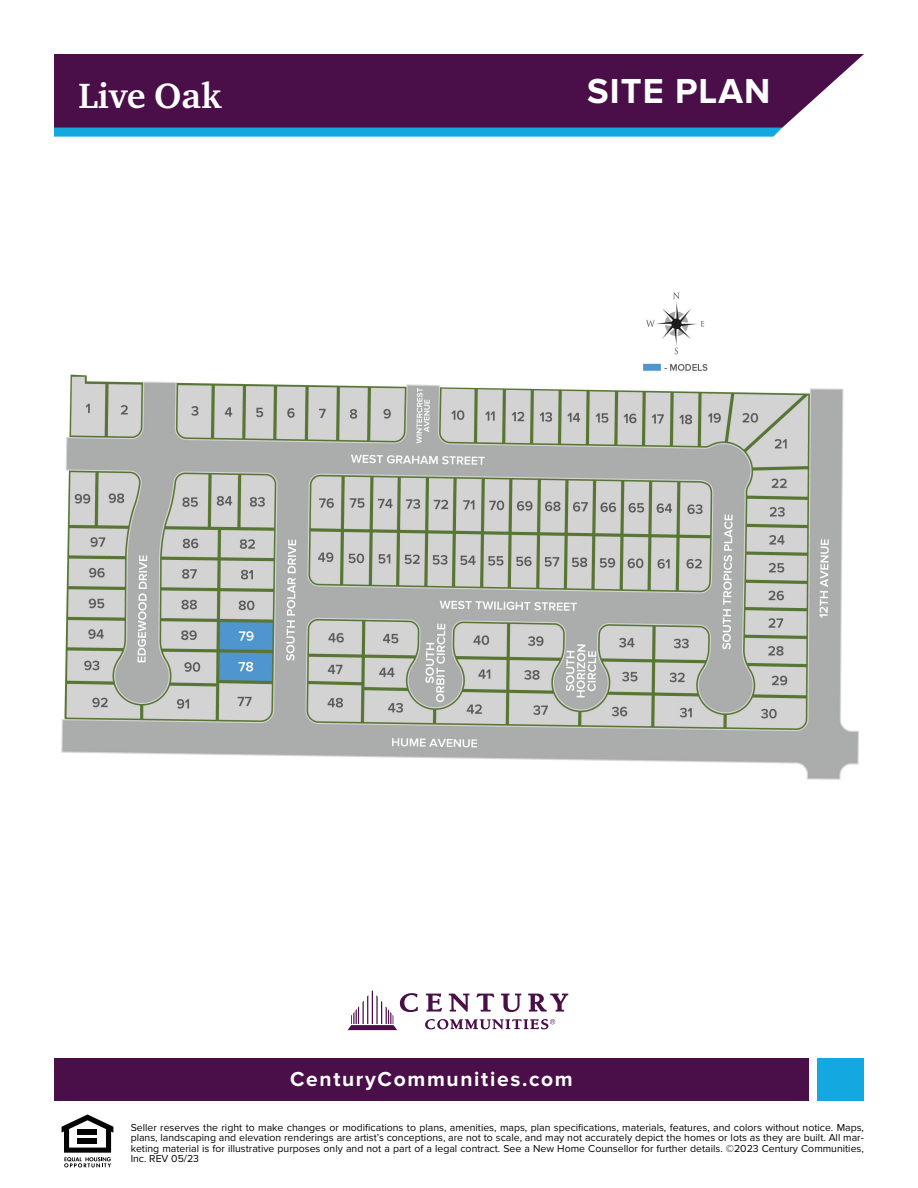
<style>
.page{position:relative;width:918px;height:1188px;background:#fff}
.page>*{position:absolute;margin:0;border:0;box-sizing:border-box;transform-origin:0 0}
.t1{font:700 36px "Proxima Nova";letter-spacing:.03em;color:#fff}
.t2{font:700 36px "Charter ITC Std";color:#fff}
.t3{font:700 21px "Proxima Nova";letter-spacing:.08em;color:#fff}
.t4{font:10.5px/10.5px "Proxima Nova";color:#040504;text-align:justify}
</style>
<div class="page">
<svg style="left:54px;top:128px;width:728px;height:9px;background:#1face1"></svg>
<div style="left:54px;top:1058px;width:755px;height:43px;background:#4a0f49"></div>
<div style="left:818px;top:1058px;width:46px;height:43px;background:#14a8e0"></div>
<div style="left:54px;top:54px;width:810px;height:74px;background:#4a0f49"></div>
<svg style="left:477px;top:994px;width:17px;height:18px"></svg>
<svg style="left:426px;top:994px;width:16px;height:18px"></svg>
<svg style="left:449px;top:994px;width:20px;height:18px"></svg>
<svg style="left:528px;top:994px;width:40px;height:18px"></svg>
<svg style="left:501px;top:994px;width:20px;height:18px"></svg>
<svg style="left:348px;top:990px;width:70px;height:40px"></svg>
<svg style="left:425px;top:1019px;width:130px;height:10px"></svg>
<img style="left:61px;top:292px;width:798px;height:488px">
<svg style="left:62px;top:1115px;width:51px;height:52px"></svg>
<div style="left:78px;top:1130px;width:19px;height:5px;background:#040504"></div>
<div style="left:78px;top:1138px;width:19px;height:5px;background:#040504"></div>
<p class="t2" style="left:78px;top:73px;width:144px">Live Oak</p>
<p class="t1" style="left:587px;top:70px;width:185px">SITE PLAN</p>
<p class="t3" style="left:290px;top:1066px;width:284px">CenturyCommunities.com</p>
<p class="t4" style="left:131px;top:1122px;width:735px">Seller reserves the right to make changes or modifications to plans, amenities, maps, plan specifications, materials, features, and colors without notice. Maps, plans, landscaping and elevation renderings are artist’s conceptions, are not to scale, and may not accurately depict the homes or lots as they are built. All mar&shy;keting material is for illustrative purposes only and not a part of a legal contract. See a New Home Counsellor for further details. ©2023 Century Communities, Inc. REV 05/23</p>
</div>
